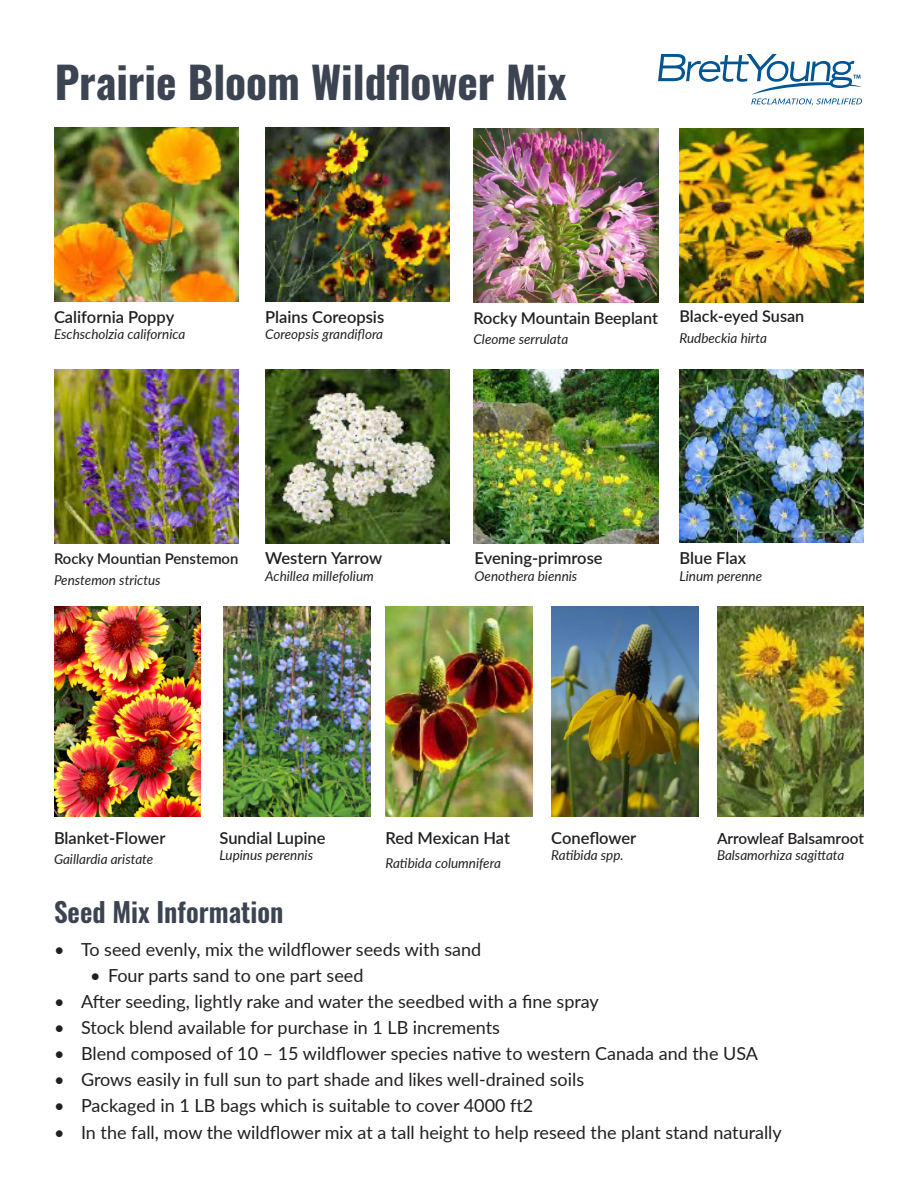
<style>
.page{position:relative;width:918px;height:1188px;background:#fff}
.page>*{position:absolute;margin:0;border:0;box-sizing:border-box;transform-origin:0 0}
.t1{font:700 43.5px "Oswald";color:#3d4451}
.t2{font:600 27px "Oswald";color:#3d4451}
.t3{font:18px "Lato";color:#231f20}
.t4{font:600 16.5px "Lato";color:#231f20}
.t5{font:600 16.2px "Lato";color:#231f20}
.t6{font:600 15.3px "Lato";color:#231f20}
.t7{font:600 14.85px "Lato";color:#231f20}
.t8{font:italic 13.5px "Lato";color:#231f20}
</style>
<div class="page">
<img style="left:54px;top:607px;width:147px;height:210px">
<img style="left:680px;top:369px;width:184px;height:174px">
<img style="left:54px;top:128px;width:184px;height:174px">
<img style="left:551px;top:607px;width:147px;height:210px">
<img style="left:474px;top:369px;width:184px;height:174px">
<img style="left:265px;top:128px;width:185px;height:174px">
<img style="left:386px;top:607px;width:146px;height:210px">
<img style="left:474px;top:129px;width:184px;height:174px">
<img style="left:54px;top:369px;width:184px;height:174px">
<img style="left:265px;top:369px;width:185px;height:174px">
<img style="left:717px;top:607px;width:147px;height:210px">
<img style="left:224px;top:607px;width:146px;height:210px">
<img style="left:680px;top:129px;width:184px;height:174px">
<svg style="left:658px;top:54px;width:204px;height:52px"></svg>
<p class="t1" style="left:55px;top:43px;width:513px">Prairie Bloom Wildflower Mix</p>
<p class="t4" style="left:54px;top:305px;width:122px">California Poppy</p>
<p class="t8" style="left:54px;top:324px;width:133px">Eschscholzia californica</p>
<p class="t4" style="left:265px;top:305px;width:120px">Plains Coreopsis</p>
<p class="t8" style="left:265px;top:324px;width:119px">Coreopsis grandiflora</p>
<p class="t7" style="left:54px;top:548px;width:186px">Rocky Mountian Penstemon</p>
<p class="t8" style="left:54px;top:571px;width:108px">Penstemon strictus</p>
<p class="t4" style="left:265px;top:546px;width:118px">Western Yarrow</p>
<p class="t8" style="left:265px;top:566px;width:110px">Achillea millefolium</p>
<p class="t5" style="left:474px;top:306px;width:186px">Rocky Mountain Beeplant</p>
<p class="t8" style="left:474px;top:330px;width:96px">Cleome serrulata</p>
<p class="t5" style="left:680px;top:305px;width:126px">Black-eyed Susan</p>
<p class="t8" style="left:680px;top:329px;width:89px">Rudbeckia hirta</p>
<p class="t4" style="left:475px;top:546px;width:130px">Evening-primrose</p>
<p class="t8" style="left:475px;top:566px;width:104px">Oenothera biennis</p>
<p class="t4" style="left:680px;top:546px;width:68px">Blue Flax</p>
<p class="t8" style="left:680px;top:566px;width:84px">Linum perenne</p>
<p class="t4" style="left:54px;top:826px;width:113px">Blanket-Flower</p>
<p class="t8" style="left:54px;top:850px;width:101px">Gaillardia aristate</p>
<p class="t4" style="left:220px;top:826px;width:107px">Sundial Lupine</p>
<p class="t8" style="left:220px;top:845px;width:95px">Lupinus perennis</p>
<p class="t2" style="left:54px;top:898px;width:231px">Seed Mix Information</p>
<p class="t4" style="left:386px;top:826px;width:126px">Red Mexican Hat</p>
<p class="t8" style="left:386px;top:853px;width:117px">Ratibida columnifera</p>
<p class="t4" style="left:551px;top:826px;width:87px">Coneflower</p>
<p class="t8" style="left:551px;top:845px;width:74px">Ratibida spp.</p>
<p class="t6" style="left:717px;top:827px;width:148px">Arrowleaf Balsamroot</p>
<p class="t8" style="left:717px;top:845px;width:129px">Balsamorhiza sagittata</p>
<p class="t3" style="left:54px;top:936px;width:429px">• To seed evenly, mix the wildflower seeds with sand</p>
<p class="t3" style="left:90px;top:963px;width:275px">• Four parts sand to one part seed</p>
<p class="t3" style="left:54px;top:989px;width:546px">• After seeding, lightly rake and water the seedbed with a fine spray</p>
<p class="t3" style="left:54px;top:1015px;width:448px">• Stock blend available for purchase in 1 LB increments</p>
<p class="t3" style="left:54px;top:1041px;width:706px">• Blend composed of 10 – 15 wildflower species native to western Canada and the USA</p>
<p class="t3" style="left:54px;top:1067px;width:532px">• Grows easily in full sun to part shade and likes well-drained soils</p>
<p class="t3" style="left:54px;top:1093px;width:481px">• Packaged in 1 LB bags which is suitable to cover 4000 ft2</p>
<p class="t3" style="left:54px;top:1119px;width:729px">• In the fall, mow the wildflower mix at a tall height to help reseed the plant stand naturally</p>
</div>
